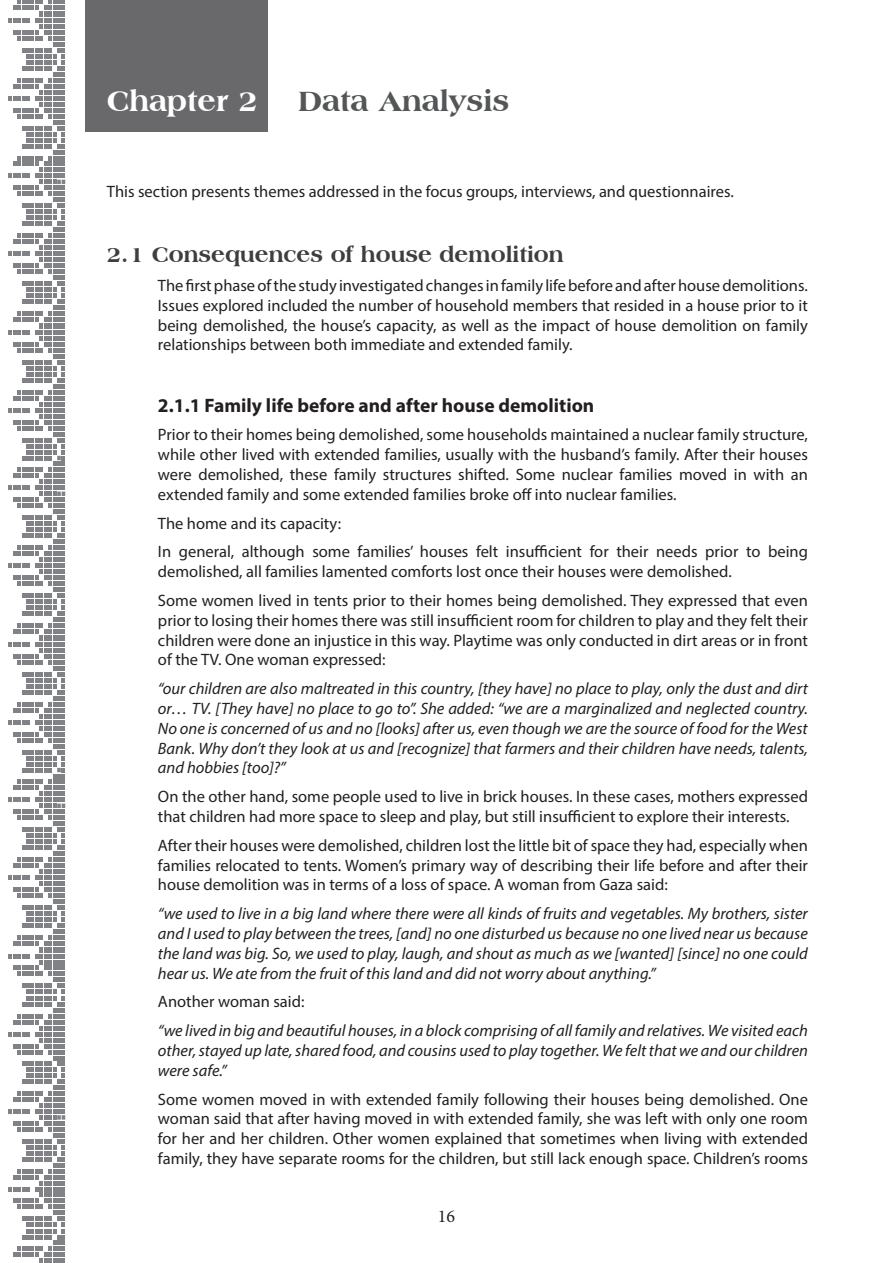
<style>
.page{position:relative;width:893px;height:1263px;background:#fff}
.page>*{position:absolute;margin:0;border:0;box-sizing:border-box;transform-origin:0 0}
.t1{font:800 30px "Americana BT";color:#545557}
.t2{font:800 30px "Americana BT";color:#fff}
.t3{font:800 22.5px "Americana BT";color:#3e3e3f}
.t4{font:700 19.5px "Myriad Pro";color:#231f20}
.t5{font:18px "Minion Pro";color:#231f20}
.t6{font:16.5px/19.8px "Myriad Pro";color:#231f20;text-align:justify}
.t7{font:italic 16.5px/19.8px "Myriad Pro";color:#231f20;text-align:justify}
</style>
<div class="page">
<svg style="left:9px;top:0;width:56px;height:1263px"></svg>
<div style="left:85px;top:0;width:183px;height:132px;background:#69696c"></div>
<h1 class="t2" style="left:107px;top:83px;width:153px">Chapter 2</h1>
<h1 class="t1" style="left:298px;top:83px;width:212px">Data Analysis</h1>
<p class="t6" style="left:107px;top:182px;width:628px">This section presents themes addressed in the focus groups, interviews, and questionnaires.</p>
<h2 class="t3" style="left:107px;top:241px;width:458px">2.1 Consequences of house demolition</h2>
<p class="t6" style="left:158px;top:275px;width:651px">The first phase of the study investigated changes in family life before and after house demolitions.<br>Issues explored included the number of household members that resided in a house prior to it being demolished, the house’s capacity, as well as the impact of house demolition on family relationships between both immediate and extended family.</p>
<p class="t4" style="left:158px;top:392px;width:438px">2.1.1 Family life before and after house demolition</p>
<p class="t6" style="left:158px;top:425px;width:651px">Prior to their homes being demolished, some households maintained a nuclear family structure, while other lived with extended families, usually with the husband’s family. After their houses were demolished, these family structures shifted. Some nuclear families moved in with an extended family and some extended families broke off into nuclear families.</p>
<p class="t6" style="left:158px;top:508px;width:651px;line-height:28.8px">The home and its capacity:<br>In general, although some families’ houses felt insufficient for their needs prior to being</p>
<p class="t6" style="left:158px;top:557px;width:651px;line-height:28.8px">demolished, all families lamented comforts lost once their houses were demolished.<br>Some women lived in tents prior to their homes being demolished. They expressed that even</p>
<p class="t6" style="left:158px;top:610px;width:651px">prior to losing their homes there was still insufficient room for children to play and they felt their children were done an injustice in this way. Playtime was only conducted in dirt areas or in front of the TV. One woman expressed:</p>
<p class="t7" style="left:158px;top:678px;width:651px">“our children are also maltreated in this country, [they have] no place to play, only the dust and dirt or… TV. [They have] no place to go to”. She added: “we are a marginalized and neglected country.<br>No one is concerned of us and no [looks] after us, even though we are the source of food for the West Bank. Why don’t they look at us and [recognize] that farmers and their children have needs, talents, and hobbies [too]?”</p>
<p class="t6" style="left:158px;top:786px;width:651px">On the other hand, some people used to live in brick houses. In these cases, mothers expressed that children had more space to sleep and play, but still insufficient to explore their interests.</p>
<p class="t6" style="left:158px;top:835px;width:651px">After their houses were demolished, children lost the little bit of space they had, especially when families relocated to tents. Women’s primary way of describing their life before and after their house demolition was in terms of a loss of space. A woman from Gaza said:</p>
<p class="t7" style="left:158px;top:903px;width:651px">“we used to live in a big land where there were all kinds of fruits and vegetables. My brothers, sister and I used to play between the trees, [and] no one disturbed us because no one lived near us because the land was big. So, we used to play, laugh, and shout as much as we [wanted] [since] no one could hear us. We ate from the fruit of this land and did not worry about anything.”</p>
<p class="t6" style="left:158px;top:992px;width:148px">Another woman said:</p>
<p class="t7" style="left:158px;top:1020px;width:651px">“we lived in big and beautiful houses, in a block comprising of all family and relatives. We visited each other, stayed up late, shared food, and cousins used to play together. We felt that we and our children were safe.”</p>
<p class="t6" style="left:158px;top:1089px;width:651px">Some women moved in with extended family following their houses being demolished. One woman said that after having moved in with extended family, she was left with only one room for her and her children. Other women explained that sometimes when living with extended family, they have separate rooms for the children, but still lack enough space. Children’s rooms</p>
<p class="t5" style="left:438px;top:1204px;width:19px">16</p>
</div>
